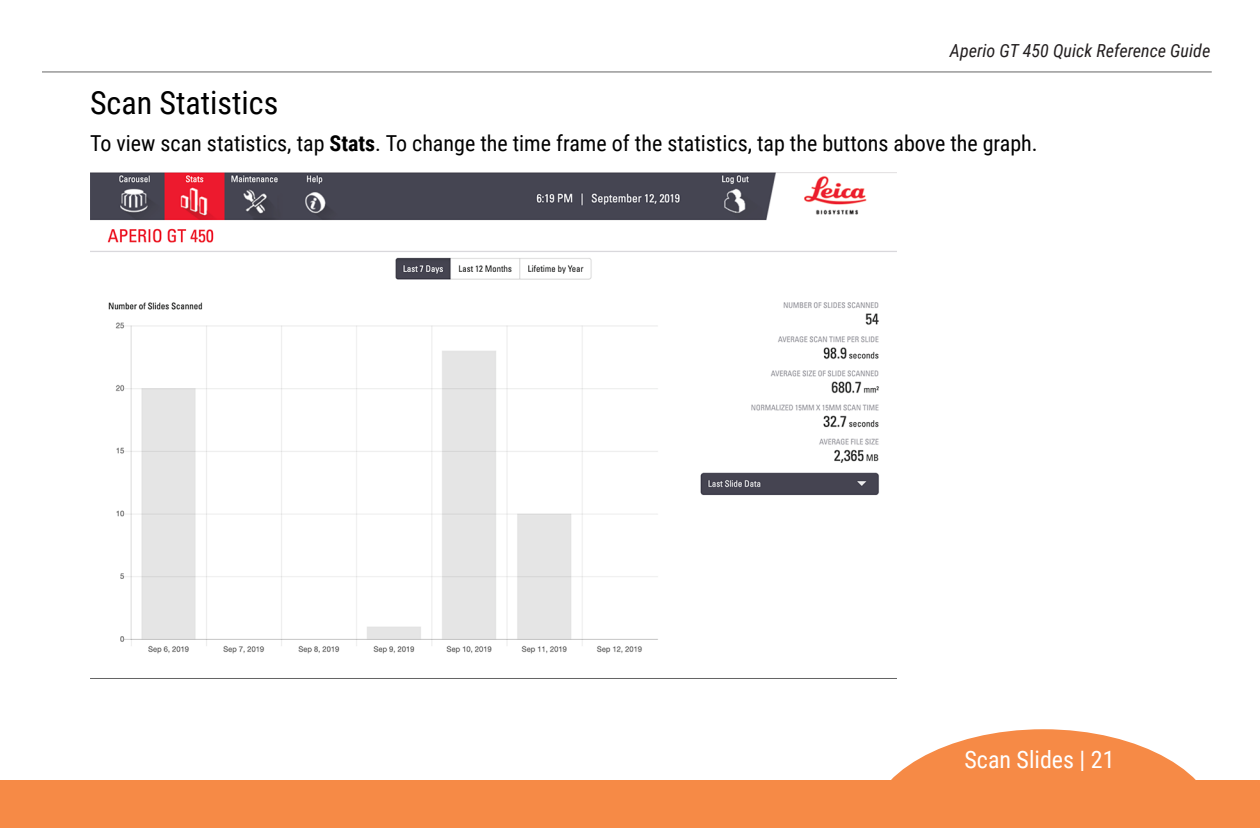
<style>
.page{position:relative;width:1260px;height:828px;background:#fff}
.page>*{position:absolute;margin:0;border:0;box-sizing:border-box;transform-origin:0 0}
.Heading_1QR{font:32px "Roboto Condensed";color:#000}
.t1{font:24px "Roboto Condensed";color:#fff}
.Body{font:22px "Roboto Condensed";color:#000}
.t2{font:italic 18px "Roboto Condensed";color:#231f20}
.s1{font-weight:700}
</style>
<div class="page">
<hr style="left:42px;top:72px;width:1170px;height:1px;background:#666">
<svg style="left:891px;top:729px;width:305px;height:51px"></svg>
<div style="left:18px;top:780px;width:1242px;height:48px;background:#f68a46"></div>
<img style="left:90px;top:172px;width:806px;height:482px">
<p class="t2" style="left:950px;top:38px;width:262px">Aperio GT 450 Quick Reference Guide</p>
<p class="Heading_1QR" style="left:90px;top:80px;width:190px">Scan Statistics</p>
<p class="Body" style="left:90px;top:128px;width:949px">To view scan statistics, tap <span class="s1">Stats</span>. To change the time frame of the statistics, tap the buttons above the graph.</p>
<p class="t1" style="left:965px;top:743px;width:152px">Scan Slides | 21</p>
</div>
